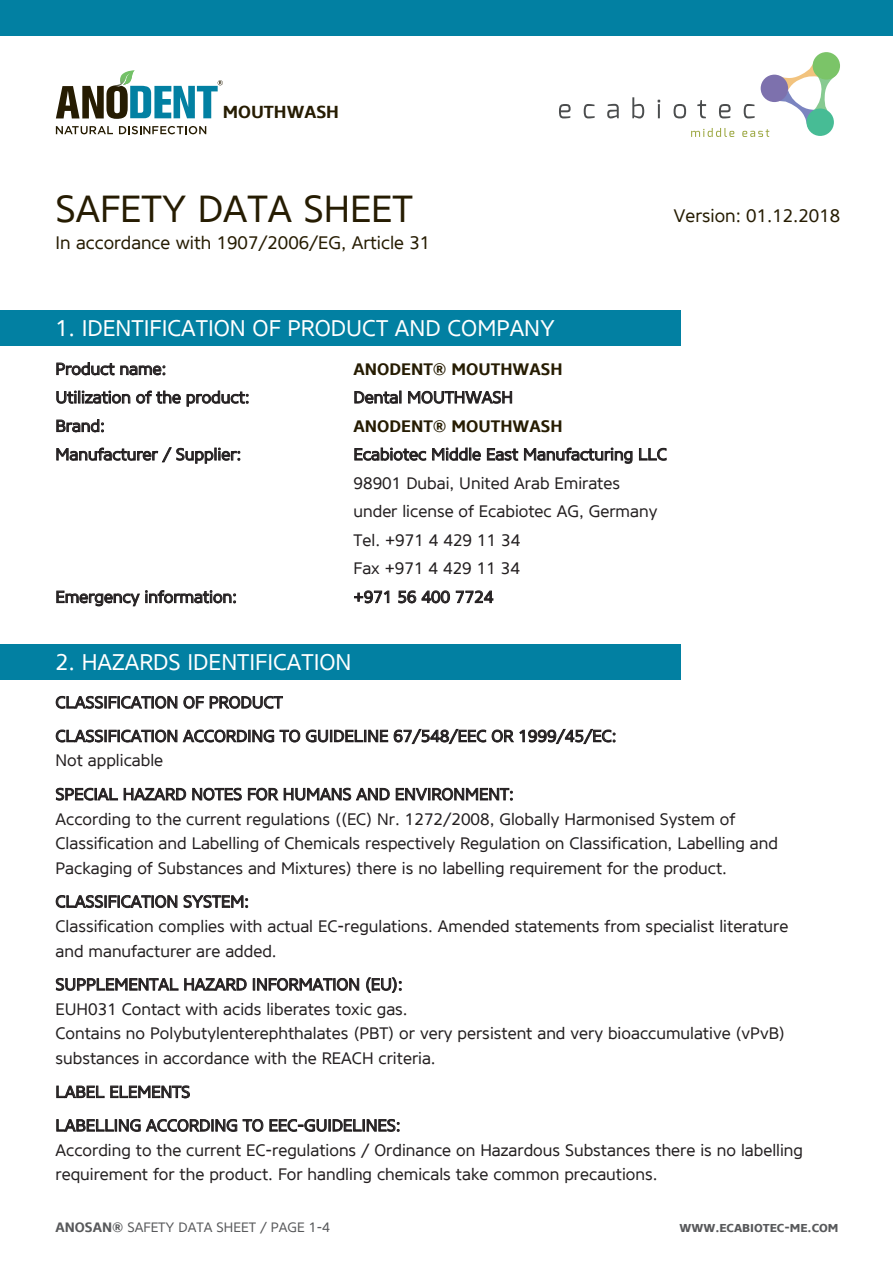
<style>
.page{position:relative;width:893px;height:1263px;background:#fff}
.page>*{position:absolute;margin:0;border:0;box-sizing:border-box;transform-origin:0 0}
.t1{font:37.5px "Core Sans NW01 45";color:#261c02}
.t2{font:22.5px "Core Sans NW01 45";color:#fff}
.t3{font:18px "Core Sans NW01 45";color:#261c02}
.t4{font:700 17.25px "Core Sans NSCW01 65";color:#261c02}
.t5{font:16.5px/24.6px "Core Sans NW01 45";color:#231f20}
.t6{font:700 16.5px "Core Sans NSCW01 65";color:#261c02}
.t7{font:13.5px "Core Sans NW01 45";color:#58595b}
.t8{font:700 13.5px "Core Sans NSCW01 65";color:#58595b}
.s1{font-family:"Core Sans NSCW01 65";font-weight:700}
</style>
<div class="page">
<div style="left:0;top:311px;width:681px;height:35px;background:#0280a2"></div>
<div style="left:0;top:0;width:893px;height:35px;background:#0280a2"></div>
<svg style="left:775px;top:65px;width:61px;height:62px"></svg>
<div style="left:761px;top:75px;width:27px;height:27px;background:#7d71ad;border-radius:50%"></div>
<div style="left:812px;top:52px;width:28px;height:28px;background:#7bc468;border-radius:50%"></div>
<div style="left:806px;top:108px;width:28px;height:28px;background:#47bc95;border-radius:50%"></div>
<svg style="left:559px;top:104px;width:12px;height:14px"></svg>
<svg style="left:584px;top:104px;width:11px;height:14px"></svg>
<svg style="left:607px;top:104px;width:12px;height:14px"></svg>
<svg style="left:632px;top:97px;width:12px;height:21px"></svg>
<svg style="left:658px;top:100px;width:2px;height:18px"></svg>
<svg style="left:674px;top:104px;width:12px;height:14px"></svg>
<svg style="left:697px;top:100px;width:9px;height:18px"></svg>
<svg style="left:719px;top:104px;width:12px;height:14px"></svg>
<svg style="left:744px;top:104px;width:11px;height:14px"></svg>
<svg style="left:691px;top:128px;width:43px;height:9px"></svg>
<svg style="left:742px;top:129px;width:27px;height:8px"></svg>
<svg style="left:56px;top:362px;width:109px;height:13px"></svg>
<svg style="left:56px;top:391px;width:74px;height:13px"></svg>
<svg style="left:136px;top:391px;width:45px;height:13px"></svg>
<svg style="left:187px;top:391px;width:61px;height:16px"></svg>
<svg style="left:354px;top:391px;width:47px;height:13px"></svg>
<svg style="left:408px;top:391px;width:104px;height:13px"></svg>
<svg style="left:56px;top:419px;width:48px;height:13px"></svg>
<svg style="left:56px;top:447px;width:184px;height:17px"></svg>
<svg style="left:354px;top:448px;width:72px;height:13px"></svg>
<svg style="left:432px;top:448px;width:49px;height:13px"></svg>
<svg style="left:487px;top:448px;width:31px;height:13px"></svg>
<svg style="left:524px;top:448px;width:108px;height:16px"></svg>
<svg style="left:639px;top:448px;width:28px;height:13px"></svg>
<svg style="left:56px;top:590px;width:180px;height:16px"></svg>
<svg style="left:354px;top:590px;width:35px;height:13px"></svg>
<svg style="left:398px;top:590px;width:18px;height:13px"></svg>
<svg style="left:422px;top:590px;width:28px;height:13px"></svg>
<svg style="left:456px;top:590px;width:37px;height:13px"></svg>
<div style="left:0;top:644px;width:681px;height:35px;background:#0280a2"></div>
<svg style="left:56px;top:696px;width:121px;height:13px"></svg>
<svg style="left:183px;top:696px;width:21px;height:13px"></svg>
<svg style="left:210px;top:696px;width:73px;height:13px"></svg>
<svg style="left:56px;top:729px;width:121px;height:13px"></svg>
<svg style="left:183px;top:729px;width:91px;height:13px"></svg>
<svg style="left:280px;top:729px;width:20px;height:13px"></svg>
<svg style="left:306px;top:729px;width:82px;height:13px"></svg>
<svg style="left:394px;top:729px;width:92px;height:15px"></svg>
<svg style="left:492px;top:729px;width:123px;height:15px"></svg>
<svg style="left:56px;top:788px;width:62px;height:13px"></svg>
<svg style="left:124px;top:788px;width:62px;height:12px"></svg>
<svg style="left:192px;top:788px;width:50px;height:13px"></svg>
<svg style="left:248px;top:788px;width:142px;height:13px"></svg>
<svg style="left:396px;top:788px;width:117px;height:13px"></svg>
<svg style="left:56px;top:895px;width:121px;height:13px"></svg>
<svg style="left:184px;top:895px;width:64px;height:13px"></svg>
<svg style="left:56px;top:978px;width:122px;height:13px"></svg>
<svg style="left:184px;top:978px;width:63px;height:13px"></svg>
<svg style="left:253px;top:978px;width:106px;height:13px"></svg>
<svg style="left:366px;top:977px;width:36px;height:16px"></svg>
<svg style="left:56px;top:1085px;width:134px;height:13px"></svg>
<svg style="left:56px;top:1119px;width:181px;height:13px"></svg>
<svg style="left:243px;top:1119px;width:20px;height:13px"></svg>
<svg style="left:269px;top:1119px;width:130px;height:13px"></svg>
<svg style="left:56px;top:126px;width:57px;height:8px"></svg>
<svg style="left:119px;top:126px;width:87px;height:8px"></svg>
<svg style="left:56px;top:70px;width:167px;height:49px"></svg>
<p class="t4" style="left:223px;top:102px;width:118px">MOUTHWASH</p>
<h1 class="t1" style="left:56px;top:186px;width:359px">SAFETY DATA SHEET</h1>
<p class="t3" style="left:55px;top:232px;width:376px">In accordance with 1907/2006/EG, Article 31</p>
<p class="t3" style="left:673px;top:205px;width:168px">Version: 01.12.2018</p>
<h2 class="t2" style="left:56px;top:315px;width:501px">1. IDENTIFICATION OF PRODUCT AND COMPANY</h2>
<p class="t5" style="left:56px;top:356px;width:112px">Product name:</p>
<p class="t6" style="left:354px;top:359px;width:211px">ANODENT® MOUTHWASH</p>
<p class="t5" style="left:55px;top:385px;width:196px">Utilization of the product:</p>
<p class="t5" style="left:354px;top:385px;width:161px">Dental MOUTHWASH</p>
<p class="t5" style="left:56px;top:413px;width:51px">Brand:</p>
<p class="t6" style="left:354px;top:416px;width:211px">ANODENT® MOUTHWASH</p>
<p class="t5" style="left:55px;top:442px;width:187px">Manufacturer / Supplier:</p>
<p class="t5" style="left:354px;top:440px;width:315px;line-height:28.5px">Ecabiotec Middle East Manufacturing LLC<br>98901 Dubai, United Arab Emirates under license of Ecabiotec AG, Germany<br>Tel. +971 4 429 11 34<br>Fax +971 4 429 11 34</p>
<p class="t5" style="left:56px;top:584px;width:183px">Emergency information:</p>
<p class="t5" style="left:354px;top:584px;width:141px">+971 56 400 7724</p>
<h2 class="t2" style="left:56px;top:648px;width:298px">2. HAZARDS IDENTIFICATION</h2>
<p class="t5" style="left:56px;top:685px;width:562px;line-height:33.6px">CLASSIFICATION OF PRODUCT<br>CLASSIFICATION ACCORDING TO GUIDELINE 67/548/EEC OR 1999/45/EC:</p>
<p class="t5" style="left:56px;top:744px;width:460px;line-height:33.6px">Not applicable<br>SPECIAL HAZARD NOTES FOR HUMANS AND ENVIRONMENT:</p>
<p class="t5" style="left:56px;top:806px;width:724px">According to the current regulations ((EC) Nr. 1272/2008, Globally Harmonised System of<br>Classification and Labelling of Chemicals respectively Regulation on Classification, Labelling and<br>Packaging of Substances and Mixtures) there is no labelling requirement for the product.</p>
<p class="t5" style="left:56px;top:889px;width:734px">CLASSIFICATION SYSTEM:<br>Classification complies with actual EC-regulations. Amended statements from specialist literature and manufacturer are added.</p>
<p class="t5" style="left:56px;top:972px;width:731px">SUPPLEMENTAL HAZARD INFORMATION (EU):<br>EUH031 Contact with acids liberates toxic gas.<br>Contains no Polybutylenterephthalates (PBT) or very persistent and very bioaccumulative (vPvB) substances in accordance with the REACH criteria.</p>
<p class="t5" style="left:56px;top:1075px;width:347px;line-height:33.6px">LABEL ELEMENTS<br>LABELLING ACCORDING TO EEC-GUIDELINES:</p>
<p class="t5" style="left:56px;top:1138px;width:749px">According to the current EC-regulations / Ordinance on Hazardous Substances there is no labelling requirement for the product. For handling chemicals take common precautions.</p>
<p class="t7" style="left:56px;top:1219px;width:276px"><span class="s1">ANOSAN®</span> SAFETY DATA SHEET / PAGE 1-4</p>
<p class="t8" style="left:679px;top:1219px;width:161px">www.ecabiotec-me.com</p>
</div>
